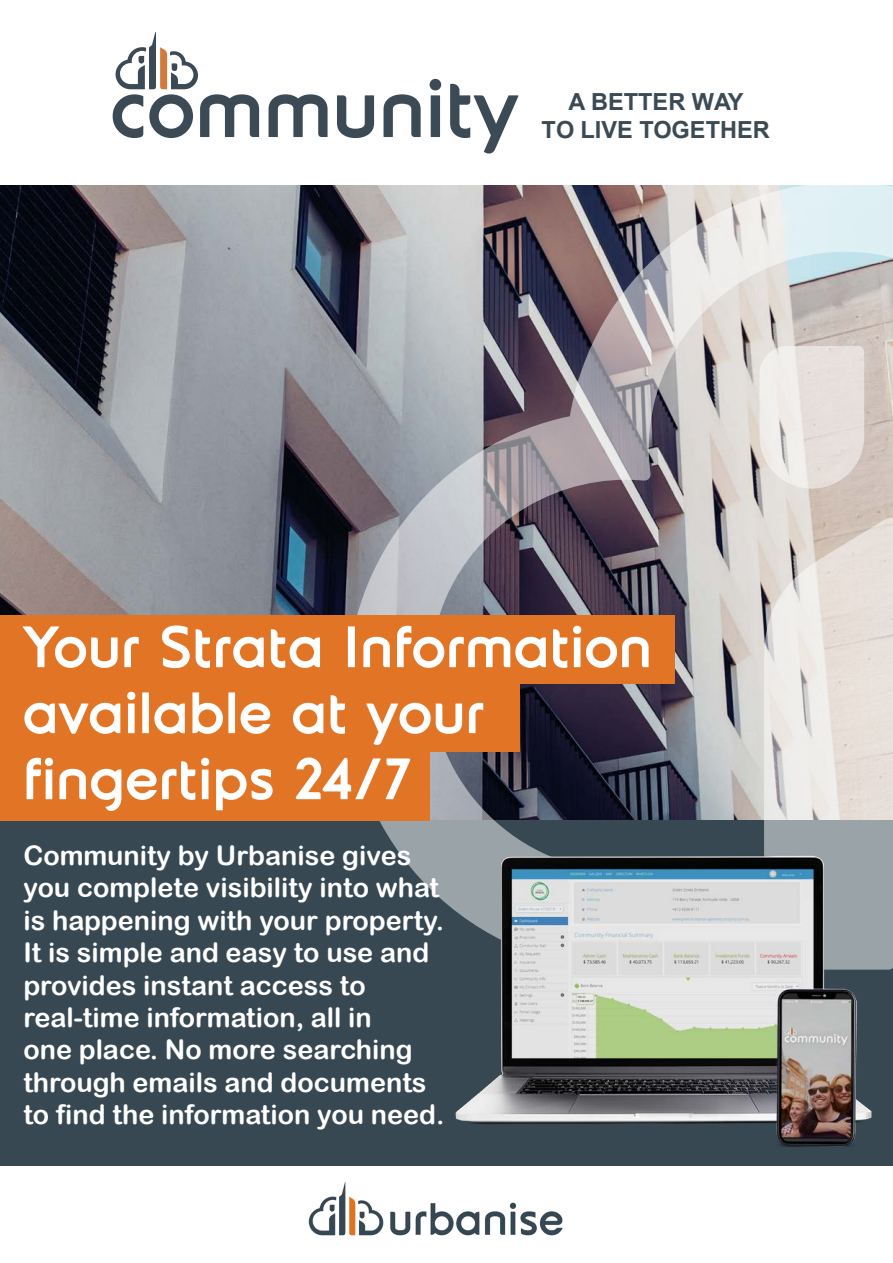
<style>
.page{position:relative;width:893px;height:1263px;background:#fff}
.page>*{position:absolute;margin:0;border:0;box-sizing:border-box;transform-origin:0 0}
.t1{font:500 84.15px "Universal Doomsday";color:#3b4a54}
.t2{font:500 60px/66px "Universal Doomsday";color:#fff}
.t3{font:27px/32.4px "Arial Rounded MT Bold";color:#fff}
.t4{font:700 23.55px "Arial";color:#3b4a54}
</style>
<div class="page">
<img style="left:0;top:185px;width:347px;height:430px">
<div style="left:0;top:820px;width:893px;height:346px;background:#374853"></div>
<svg style="left:347px;top:185px;width:546px;height:718px;background:#9e9ba0"></svg>
<svg style="left:760px;top:346px;width:104px;height:143px;background:#e7e2de"></svg>
<div style="left:0;top:615px;width:674px;height:68px;background:#e17525"></div>
<div style="left:0;top:683px;width:520px;height:69px;background:#e17525"></div>
<div style="left:0;top:752px;width:429px;height:68px;background:#e17525"></div>
<img style="left:446px;top:837px;width:447px;height:310px">
<svg style="left:116px;top:33px;width:82px;height:56px"></svg>
<img style="left:308px;top:1182px;width:255px;height:54px">
<h1 class="t1" style="left:110px;top:59px;width:409px">community</h1>
<p class="t4" style="left:568px;top:86px;width:176px">A BETTER WAY</p>
<p class="t4" style="left:542px;top:114px;width:230px">TO LIVE TOGETHER</p>
<p class="t2" style="left:23px;top:617px;width:631px">Your Strata Information available at your fingertips 24/7</p>
<p class="t3" style="left:23px;top:839px;width:423px">Community by Urbanise gives you complete visibility into what is happening with your property.<br>It is simple and easy to use and provides instant access to real-time information, all in<br>one place. No more searching through emails and documents to find the information you need.</p>
</div>
